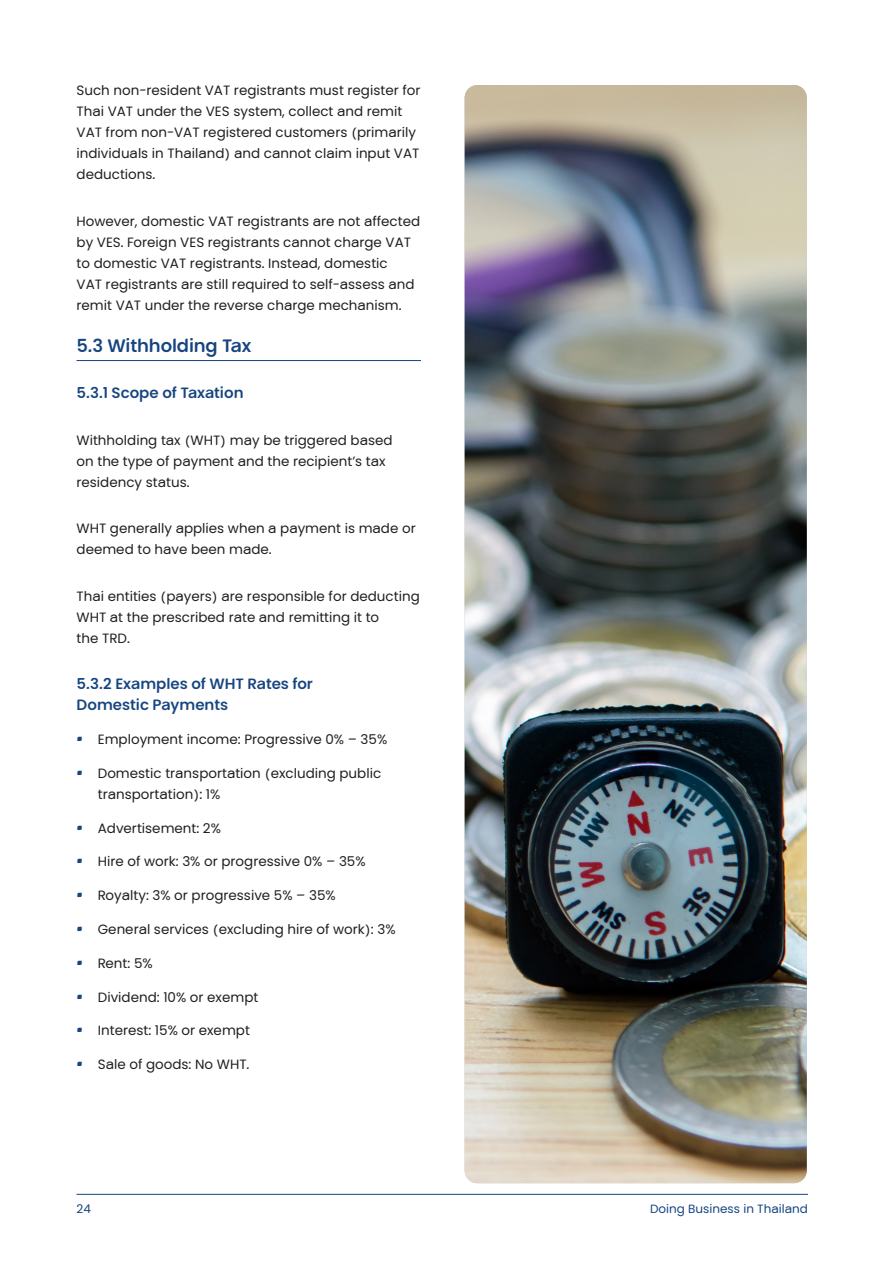
<style>
.page{position:relative;width:893px;height:1263px;background:#fff}
.page>*{position:absolute;margin:0;border:0;box-sizing:border-box;transform-origin:0 0}
.chapter-subhead{font:700 18px "PKF Global Sans";letter-spacing:-.005em;color:#174580}
.chapter-par_header_L1{font:700 15px/21px "PKF Global Sans";color:#174580}
.body{font:13.5px/21px "PKF Global Sans";color:#231f20}
.t1{font:12px "PKF Global Sans";color:#174580}
.s1{font-size:18px;color:#174580}
</style>
<div class="page">
<hr style="left:77px;top:1194px;width:731px;height:1px;background:#174580">
<hr style="left:77px;top:360px;width:344px;height:1px;background:#174580">
<img style="left:465px;top:85px;width:342px;height:1098px">
<p class="body" style="left:77px;top:80px;width:345px">Such non-resident VAT registrants must register for Thai VAT under the VES system, collect and remit VAT from non-VAT registered customers (primarily individuals in Thailand) and cannot claim input VAT deductions.</p>
<p class="body" style="left:77px;top:210px;width:345px">However, domestic VAT registrants are not affected by VES. Foreign VES registrants cannot charge VAT to domestic VAT registrants. Instead, domestic<br>VAT registrants are still required to self-assess and remit VAT under the reverse charge mechanism.</p>
<p class="chapter-subhead" style="left:77px;top:334px;width:176px">5.3 Withholding Tax</p>
<p class="chapter-par_header_L1" style="left:77px;top:383px;width:169px">5.3.1 Scope of Taxation</p>
<p class="body" style="left:77px;top:430px;width:318px">Withholding tax (WHT) may be triggered based on the type of payment and the recipient’s tax residency status.</p>
<p class="body" style="left:77px;top:518px;width:341px">WHT generally applies when a payment is made or deemed to have been made.</p>
<p class="body" style="left:77px;top:586px;width:345px">Thai entities (payers) are responsible for deducting<br>WHT at the prescribed rate and remitting it to<br>the TRD.</p>
<p class="chapter-par_header_L1" style="left:77px;top:674px;width:238px">5.3.2 Examples of WHT Rates for<br>Domestic Payments</p>
<p class="body" style="left:77px;top:729px;width:312px"><span class="s1">·</span> Employment income: Progressive 0% – 35%</p>
<p class="body" style="left:98px;top:763px;width:285px;text-indent:-21px"><span class="s1">·</span> Domestic transportation (excluding public transportation): 1%</p>
<p class="body" style="left:77px;top:817px;width:146px"><span class="s1">·</span> Advertisement: 2%</p>
<p class="body" style="left:77px;top:851px;width:291px"><span class="s1">·</span> Hire of work: 3% or progressive 0% – 35%</p>
<p class="body" style="left:77px;top:885px;width:261px"><span class="s1">·</span> Royalty: 3% or progressive 5% – 35%</p>
<p class="body" style="left:77px;top:919px;width:321px"><span class="s1">·</span> General services (excluding hire of work): 3%</p>
<p class="body" style="left:77px;top:952px;width:78px"><span class="s1">·</span> Rent: 5%</p>
<p class="body" style="left:77px;top:986px;width:183px"><span class="s1">·</span> Dividend: 10% or exempt</p>
<p class="body" style="left:77px;top:1020px;width:175px"><span class="s1">·</span> Interest: 15% or exempt</p>
<p class="body" style="left:77px;top:1054px;width:174px"><span class="s1">·</span> Sale of goods: No WHT.</p>
<p class="t1" style="left:77px;top:1202px;width:16px">24</p>
<p class="t1" style="left:650px;top:1202px;width:159px">Doing Business in Thailand</p>
</div>
